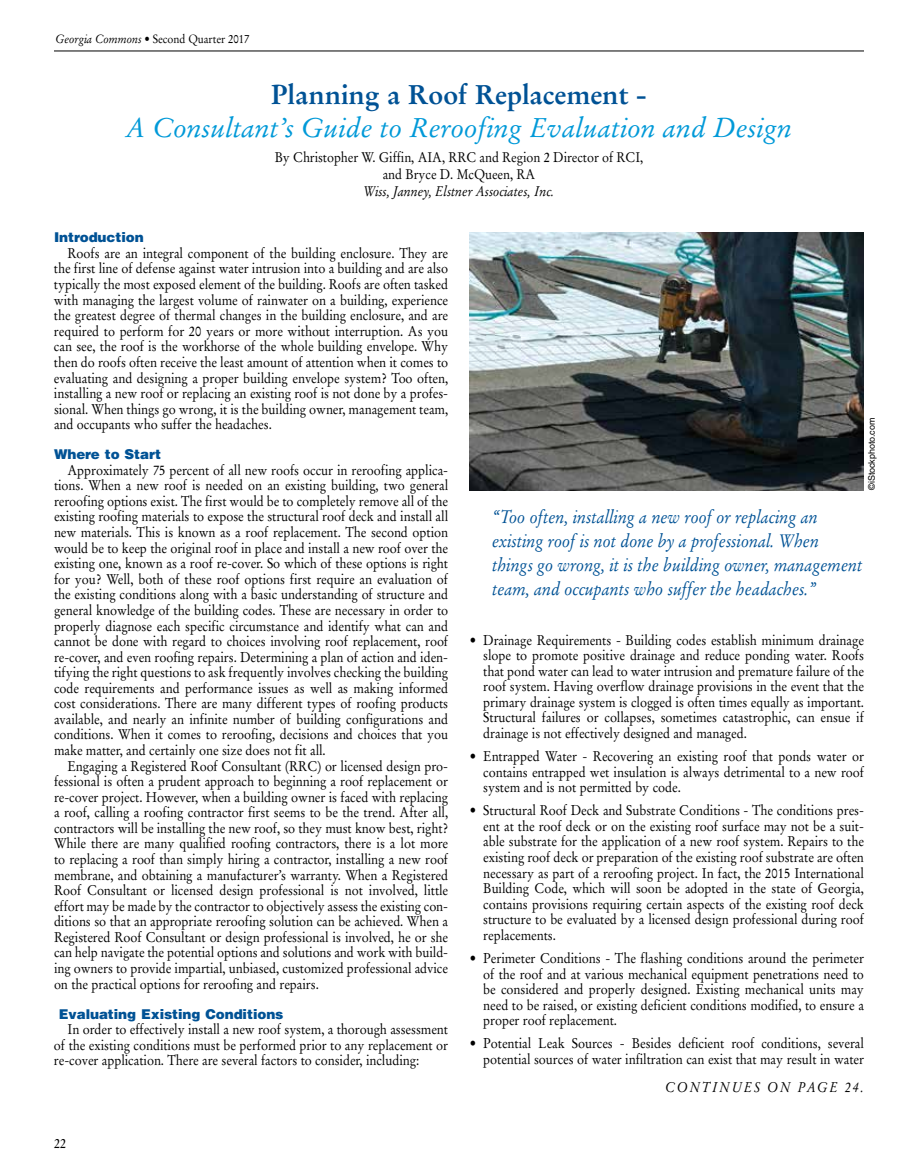
<style>
.page{position:relative;width:918px;height:1175px;background:#fff}
.page>*{position:absolute;margin:0;border:0;box-sizing:border-box;transform-origin:0 0}
.t1{font:italic 27px "Stempel Garamond LT Std";letter-spacing:-.005em;color:#0099d8}
.t2{font:700 27px "Stempel Garamond LT Std";letter-spacing:-.005em;color:#005295}
.t3{font:italic 18px/24px "Stempel Garamond LT Std";letter-spacing:-.005em;color:#005295;scale:.9 1}
.t4{font:14.1px/15.6px "Stempel Garamond LT Std";letter-spacing:-.005em;color:#000;text-align:justify;scale:.9 1}
.t5{font:italic 14.1px "Stempel Garamond LT Std";letter-spacing:.135em;color:#000;scale:.9 1}
.t6{font:13.95px/16.8px "Stempel Garamond LT Std";letter-spacing:-.005em;color:#000;text-align:center;scale:.9 1}
.t7{font:italic 13.95px "Stempel Garamond LT Std";letter-spacing:-.005em;color:#000;scale:.9 1}
.t8{font:900 13.5px "Helvetica LT Std";letter-spacing:-.005em;color:#005295}
.t9{font:13.5px "Stempel Garamond LT Std";color:#000;scale:.9 1}
.t10{font:12px "Stempel Garamond LT Std";letter-spacing:-.005em;color:#000;scale:.9 1}
.t11{font:9px "Helvetica LT Std";color:#000}
.s1{font-style:italic}
</style>
<div class="page">
<hr style="left:54px;top:51px;width:810px;height:1px;background:#000">
<img style="left:470px;top:233px;width:394px;height:257px">
<p class="t10" style="left:56px;top:32px;width:217px"><span class="s1">Georgia Commons</span> • Second Quarter 2017</p>
<h1 class="t2" style="left:271px;top:78px;width:377px">Planning a Roof Replacement -</h1>
<h1 class="t1" style="left:126px;top:111px;width:668px">A Consultant’s Guide to Reroofing Evaluation and Design</h1>
<p class="t6" style="left:275px;top:149px;width:411px">By Christopher W. Giffin, AIA, RRC and Region 2 Director of RCI, and Bryce D. McQueen, RA</p>
<p class="t7" style="left:364px;top:183px;width:214px">Wiss, Janney, Elstner Associates, Inc.</p>
<p class="t8" style="left:54px;top:229px;width:91px">Introduction</p>
<p class="t4" style="left:54px;top:245px;width:440px;text-indent:14px">Roofs are an integral component of the building enclosure. They are the first line of defense against water intrusion into a building and are also typically the most exposed element of the building. Roofs are often tasked with managing the largest volume of rainwater on a building, experience the greatest degree of thermal changes in the building enclosure, and are required to perform for 20 years or more without interruption. As you can see, the roof is the workhorse of the whole building envelope. Why then do roofs often receive the least amount of attention when it comes to evaluating and designing a proper building envelope system? Too often, installing a new roof or replacing an existing roof is not done by a profes&shy;sional. When things go wrong, it is the building owner, management team, and occupants who suffer the headaches.</p>
<p class="t8" style="left:54px;top:445px;width:109px">Where to Start</p>
<p class="t4" style="left:54px;top:462px;width:440px;text-indent:14px">Approximately 75 percent of all new roofs occur in reroofing applica&shy;tions. When a new roof is needed on an existing building, two general reroofing options exist. The first would be to completely remove all of the existing roofing materials to expose the structural roof deck and install all new materials. This is known as a roof replacement. The second option would be to keep the original roof in place and install a new roof over the existing one, known as a roof re-cover. So which of these options is right for you? Well, both of these roof options first require an evaluation of the existing conditions along with a basic understanding of structure and general knowledge of the building codes. These are necessary in order to properly diagnose each specific circumstance and identify what can and cannot be done with regard to choices involving roof replacement, roof re-cover, and even roofing repairs. Determining a plan of action and iden&shy;tifying the right questions to ask frequently involves checking the building code requirements and performance issues as well as making informed cost considerations. There are many different types of roofing products available, and nearly an infinite number of building configurations and conditions. When it comes to reroofing, decisions and choices that you make matter, and certainly one size does not fit all.</p>
<p class="t4" style="left:54px;top:758px;width:440px;text-indent:14px">Engaging a Registered Roof Consultant (RRC) or licensed design pro&shy;fessional is often a prudent approach to beginning a roof replacement or re-cover project. However, when a building owner is faced with replacing a roof, calling a roofing contractor first seems to be the trend. After all, contractors will be installing the new roof, so they must know best, right?<br>While there are many qualified roofing contractors, there is a lot more to replacing a roof than simply hiring a contractor, installing a new roof membrane, and obtaining a manufacturer’s warranty. When a Registered Roof Consultant or licensed design professional is not involved, little effort may be made by the contractor to objectively assess the existing con&shy;ditions so that an appropriate reroofing solution can be achieved. When a Registered Roof Consultant or design professional is involved, he or she can help navigate the potential options and solutions and work with build&shy;ing owners to provide impartial, unbiased, customized professional advice on the practical options for reroofing and repairs.</p>
<p class="t8" style="left:59px;top:1004px;width:226px">Evaluating Existing Conditions</p>
<p class="t4" style="left:54px;top:1021px;width:440px;text-indent:14px">In order to effectively install a new roof system, a thorough assessment of the existing conditions must be performed prior to any replacement or re-cover application. There are several factors to consider, including:</p>
<p class="t9" style="left:54px;top:1135px;width:15px">22</p>
<p class="t11" style="left:867px;top:490px;width:74px;rotate:-90deg">©iStockphoto.com</p>
<p class="t3" style="left:492px;top:504px;width:413px">“Too often, installing a new roof or replacing an existing roof is not done by a professional. When things go wrong, it is the building owner, management team, and occupants who suffer the headaches.”</p>
<p class="t4" style="left:483px;top:632px;width:425px;text-indent:-14px">• Drainage Requirements - Building codes establish minimum drainage slope to promote positive drainage and reduce ponding water. Roofs that pond water can lead to water intrusion and premature failure of the roof system. Having overflow drainage provisions in the event that the primary drainage system is clogged is often times equally as important.<br>Structural failures or collapses, sometimes catastrophic, can ensue if drainage is not effectively designed and managed.</p>
<p class="t4" style="left:483px;top:748px;width:425px;text-indent:-14px">• Entrapped Water - Recovering an existing roof that ponds water or contains entrapped wet insulation is always detrimental to a new roof system and is not permitted by code.</p>
<p class="t4" style="left:483px;top:802px;width:425px;text-indent:-14px">• Structural Roof Deck and Substrate Conditions - The conditions pres&shy;ent at the roof deck or on the existing roof surface may not be a suit&shy;able substrate for the application of a new roof system. Repairs to the existing roof deck or preparation of the existing roof substrate are often necessary as part of a reroofing project. In fact, the 2015 International Building Code, which will soon be adopted in the state of Georgia, contains provisions requiring certain aspects of the existing roof deck structure to be evaluated by a licensed design professional during roof replacements.</p>
<p class="t4" style="left:483px;top:950px;width:425px;text-indent:-14px">• Perimeter Conditions - The flashing conditions around the perimeter of the roof and at various mechanical equipment penetrations need to be considered and properly designed. Existing mechanical units may need to be raised, or existing deficient conditions modified, to ensure a proper roof replacement.</p>
<p class="t4" style="left:470px;top:1035px;width:440px;text-align:right">• Potential Leak Sources - Besides deficient roof conditions, several potential sources of water infiltration can exist that may result in water</p>
<p class="t5" style="left:665px;top:1078px;width:222px">CONTINUES ON PAGE 24.</p>
</div>
